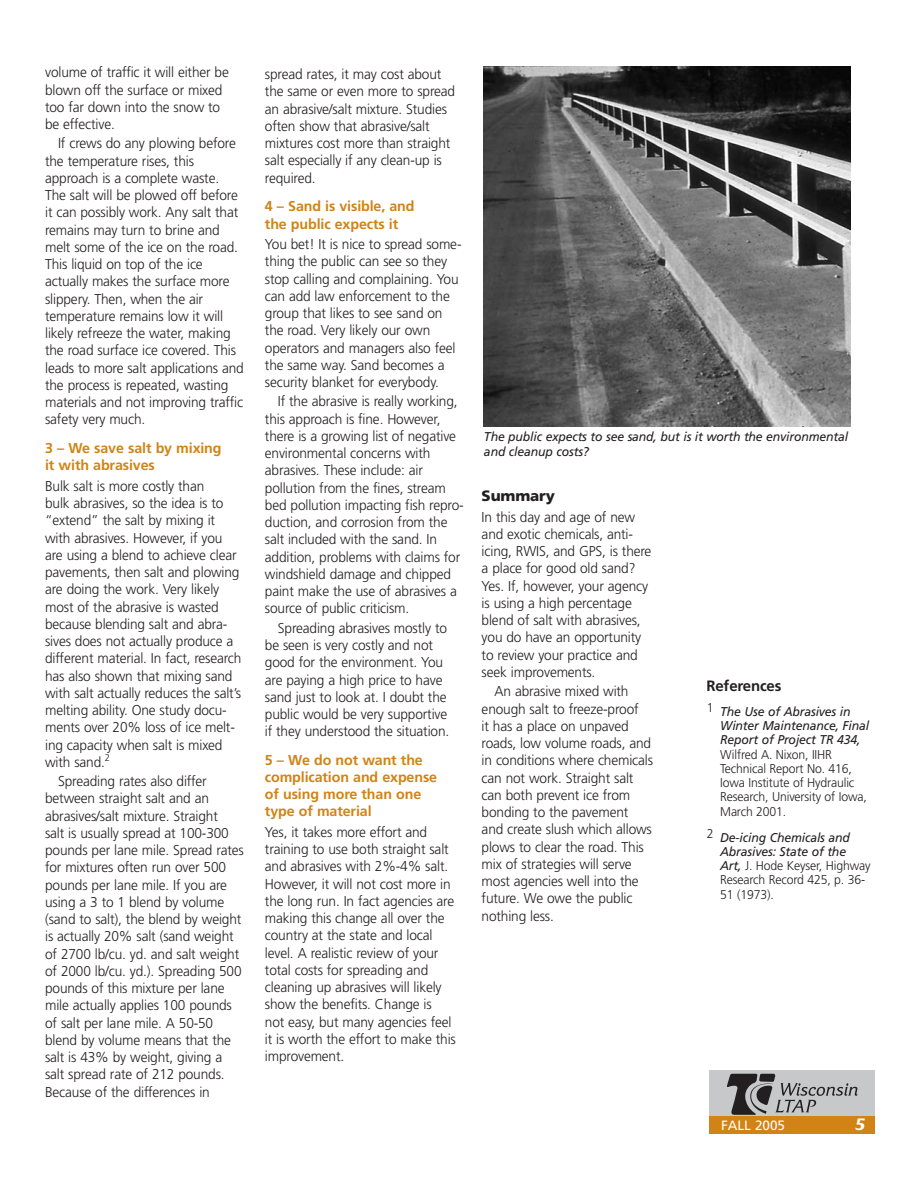
<style>
.page{position:relative;width:918px;height:1188px;background:#fff}
.page>*{position:absolute;margin:0;border:0;box-sizing:border-box;transform-origin:0 0}
.t1{font:italic 700 16.5px "Friz Qua";color:#fff}
.t2{font:700 15px "Frutiger";letter-spacing:-.01em;color:#231f20}
.t3{font:900 15px "Frutiger";letter-spacing:-.01em;color:#231f20}
.t4{font:300 14.25px/17.2px "Frutiger";letter-spacing:-.01em;color:#231f20;scale:.96 1}
.t5{font:700 14.25px/17.1px "Frutiger";letter-spacing:-.01em;color:#d18316}
.t6{font:13.5px "Frutiger";color:#fff}
.t7{font:300 12.75px/14.2px "Frutiger";letter-spacing:-.01em;color:#231f20;scale:.96 1}
.t8{font:italic 12.75px/14.2px "Frutiger";letter-spacing:-.01em;color:#231f20;scale:.96 1}
.s1{font-weight:400;font-style:italic}
</style>
<div class="page">
<div style="left:710px;top:1116px;width:165px;height:18px;background:#d18316"></div>
<div style="left:710px;top:1070px;width:165px;height:46px;background:#c6c8ca"></div>
<svg style="left:727px;top:1074px;width:131px;height:41px"></svg>
<img style="left:484px;top:67px;width:367px;height:359px">
<p class="t4" style="left:45px;top:65px;width:193px">volume of traffic it will either be blown off the surface or mixed too far down into the snow to be effective.</p>
<p class="t4" style="left:45px;top:136px;width:208px;text-indent:13px">If crews do any plowing before the temperature rises, this approach is a complete waste.<br>The salt will be plowed off before it can possibly work. Any salt that remains may turn to brine and melt some of the ice on the road.<br>This liquid on top of the ice actually makes the surface more slippery. Then, when the air temperature remains low it will likely refreeze the water, making the road surface ice covered. This leads to more salt applications and the process is repeated, wasting materials and not improving traffic safety very much.</p>
<p class="t5" style="left:45px;top:441px;width:178px">3 – We save salt by mixing it with abrasives</p>
<p class="t4" style="left:45px;top:478px;width:206px">Bulk salt is more costly than<br>bulk abrasives, so the idea is to “extend” the salt by mixing it with abrasives. However, if you are using a blend to achieve clear pavements, then salt and plowing are doing the work. Very likely most of the abrasive is wasted because blending salt and abra&shy;sives does not actually produce a different material. In fact, research has also shown that mixing sand with salt actually reduces the salt’s melting ability. One study docu&shy;ments over 20% loss of ice melt&shy;ing capacity when salt is mixed with sand.<sup>2</sup></p>
<p class="t4" style="left:45px;top:774px;width:209px;text-indent:13px">Spreading rates also differ between straight salt and an abrasives/salt mixture. Straight<br>salt is usually spread at 100-300 pounds per lane mile. Spread rates for mixtures often run over 500 pounds per lane mile. If you are using a 3 to 1 blend by volume (sand to salt), the blend by weight is actually 20% salt (sand weight of 2700 lb/cu. yd. and salt weight of 2000 lb/cu. yd.). Spreading 500 pounds of this mixture per lane mile actually applies 100 pounds of salt per lane mile. A 50-50 blend by volume means that the salt is 43% by weight, giving a salt spread rate of 212 pounds.<br>Because of the differences in</p>
<p class="t4" style="left:265px;top:67px;width:200px">spread rates, it may cost about the same or even more to spread an abrasive/salt mixture. Studies often show that abrasive/salt mixtures cost more than straight salt especially if any clean-up is required.</p>
<p class="t5" style="left:265px;top:199px;width:151px">4 – Sand is visible, and the public expects it</p>
<p class="t4" style="left:265px;top:237px;width:206px">You bet! It is nice to spread some&shy;thing the public can see so they stop calling and complaining. You can add law enforcement to the group that likes to see sand on the road. Very likely our own operators and managers also feel the same way. Sand becomes a security blanket for everybody.</p>
<p class="t4" style="left:265px;top:394px;width:209px;text-indent:13px">If the abrasive is really working, this approach is fine. However, there is a growing list of negative environmental concerns with abrasives. These include: air pollution from the fines, stream bed pollution impacting fish repro&shy;duction, and corrosion from the salt included with the sand. In addition, problems with claims for windshield damage and chipped paint make the use of abrasives a source of public criticism.</p>
<p class="t4" style="left:265px;top:620px;width:194px;text-indent:13px">Spreading abrasives mostly to be seen is very costly and not good for the environment. You are paying a high price to have sand just to look at. I doubt the public would be very supportive if they understood the situation.</p>
<p class="t5" style="left:265px;top:753px;width:174px">5 – We do not want the complication and expense of using more than one type of material</p>
<p class="t4" style="left:265px;top:824px;width:200px">Yes, it takes more effort and training to use both straight salt and abrasives with 2%-4% salt.<br>However, it will not cost more in the long run. In fact agencies are making this change all over the country at the state and local level. A realistic review of your total costs for spreading and cleaning up abrasives will likely show the benefits. Change is<br>not easy, but many agencies feel it is worth the effort to make this improvement.</p>
<p class="t8" style="left:484px;top:431px;width:381px">The public expects to see sand, but is it worth the environmental and cleanup costs?</p>
<p class="t3" style="left:482px;top:490px;width:75px">Summary</p>
<p class="t4" style="left:482px;top:509px;width:178px">In this day and age of new and exotic chemicals, anti&shy;icing, RWIS, and GPS, is there a place for good old sand?<br>Yes. If, however, your agency is using a high percentage blend of salt with abrasives, you do have an opportunity to review your practice and seek improvements.</p>
<p class="t4" style="left:482px;top:684px;width:180px;text-indent:13px">An abrasive mixed with enough salt to freeze-proof<br>it has a place on unpaved roads, low volume roads, and in conditions where chemicals can not work. Straight salt can both prevent ice from bonding to the pavement and create slush which allows plows to clear the road. This mix of strategies will serve most agencies well into the future. We owe the public nothing less.</p>
<p class="t2" style="left:706px;top:680px;width:77px">References</p>
<p class="t8" style="left:720px;top:705px;width:157px;text-indent:-13px"><sup>1</sup> The Use of Abrasives in<br>Winter Maintenance, Final<br>Report of Project TR 434,</p>
<p class="t7" style="left:720px;top:748px;width:154px">Wilfred A. Nixon, IIHR<br>Technical Report No. 416,<br>Iowa Institute of Hydraulic<br>Research, University of Iowa,<br>March 2001.</p>
<p class="t7" style="left:720px;top:831px;width:158px;text-indent:-13px">2 <span class="s1">De-icing Chemicals and<br>Abrasives: State of the<br>Art,</span> J. Hode Keyser, Highway<br>Research Record 425, p. 36-<br>51 (1973).</p>
<p class="t6" style="left:721px;top:1117px;width:66px">FALL 2005</p>
<p class="t1" style="left:855px;top:1118px;width:12px">5</p>
</div>
